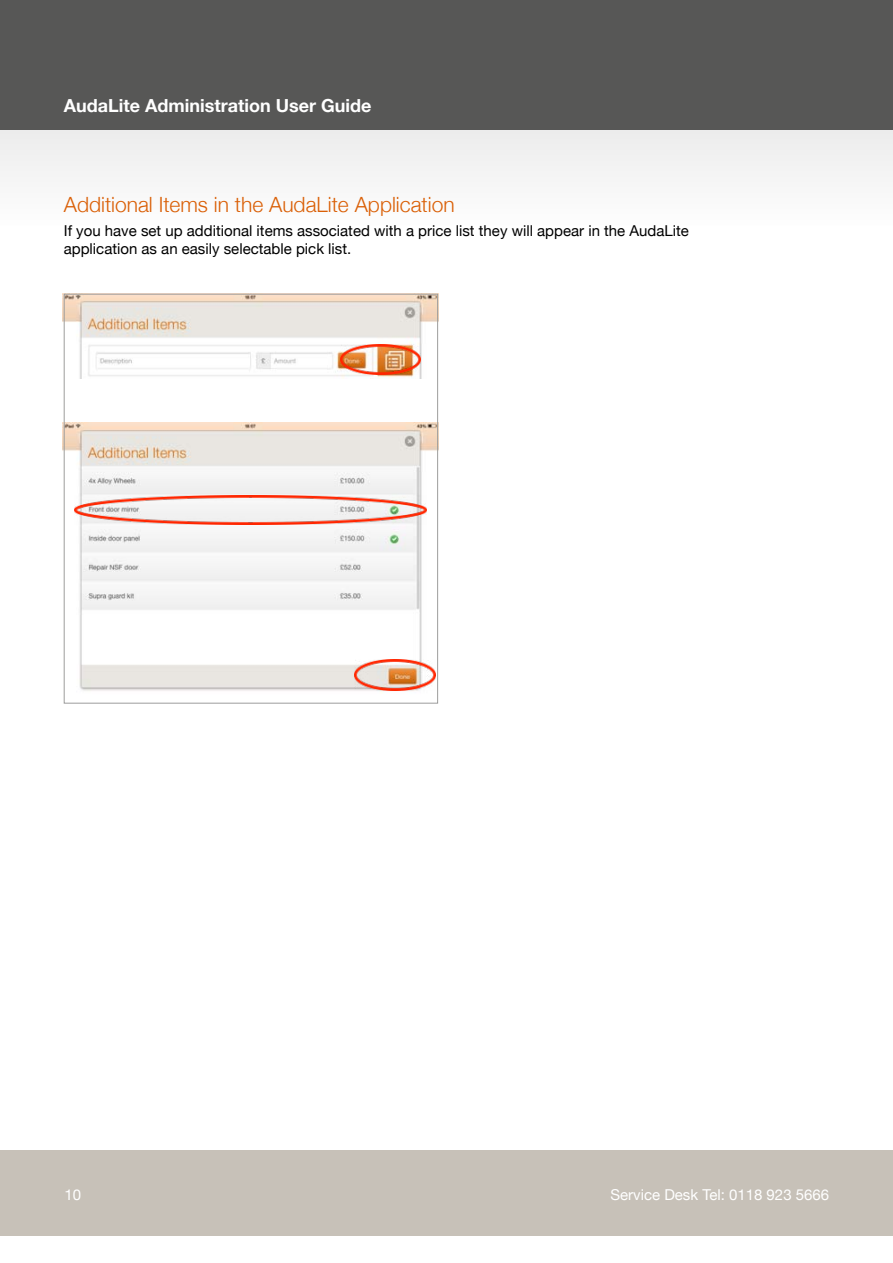
<style>
.page{position:relative;width:893px;height:1263px;background:#fff}
.page>*{position:absolute;margin:0;border:0;box-sizing:border-box;transform-origin:0 0}
.t1{font:300 21px "Helvetica Neue";color:#da5f06}
.t2{font:700 18px "Helvetica Neue";color:#fff}
.t3{font:15px/18px "Helvetica Neue";color:#000}
.t4{font:15px "Helvetica Neue";color:#fff}
</style>
<div class="page">
<div style="left:0;top:0;width:893px;height:130px;background:#575756"></div>
<div style="left:0;top:1150px;width:893px;height:85px;background:#c7c1b8"></div>
<div style="left:0;top:130px;width:893px;height:95px;background:#f5f5f5"></div>
<img style="left:63px;top:294px;width:373px;height:84px">
<img style="left:340px;top:344px;width:80px;height:31px">
<img style="left:63px;top:422px;width:375px;height:282px">
<img style="left:74px;top:495px;width:352px;height:30px">
<img style="left:354px;top:660px;width:82px;height:30px">
<div style="left:64px;top:294px;width:374px;height:409px;border:1px solid #9d9d9c"></div>
<p class="t2" style="left:64px;top:92px;width:309px">AudaLite Administration User Guide</p>
<h1 class="t1" style="left:64px;top:187px;width:392px">Additional Items in the AudaLite Application</h1>
<p class="t3" style="left:64px;top:223px;width:627px">If you have set up additional items associated with a price list they will appear in the AudaLite application as an easily selectable pick list.</p>
<p class="t4" style="left:64px;top:1183px;width:18px">10</p>
<p class="t4" style="left:610px;top:1183px;width:220px">Service Desk Tel: 0118 923 5666</p>
</div>
